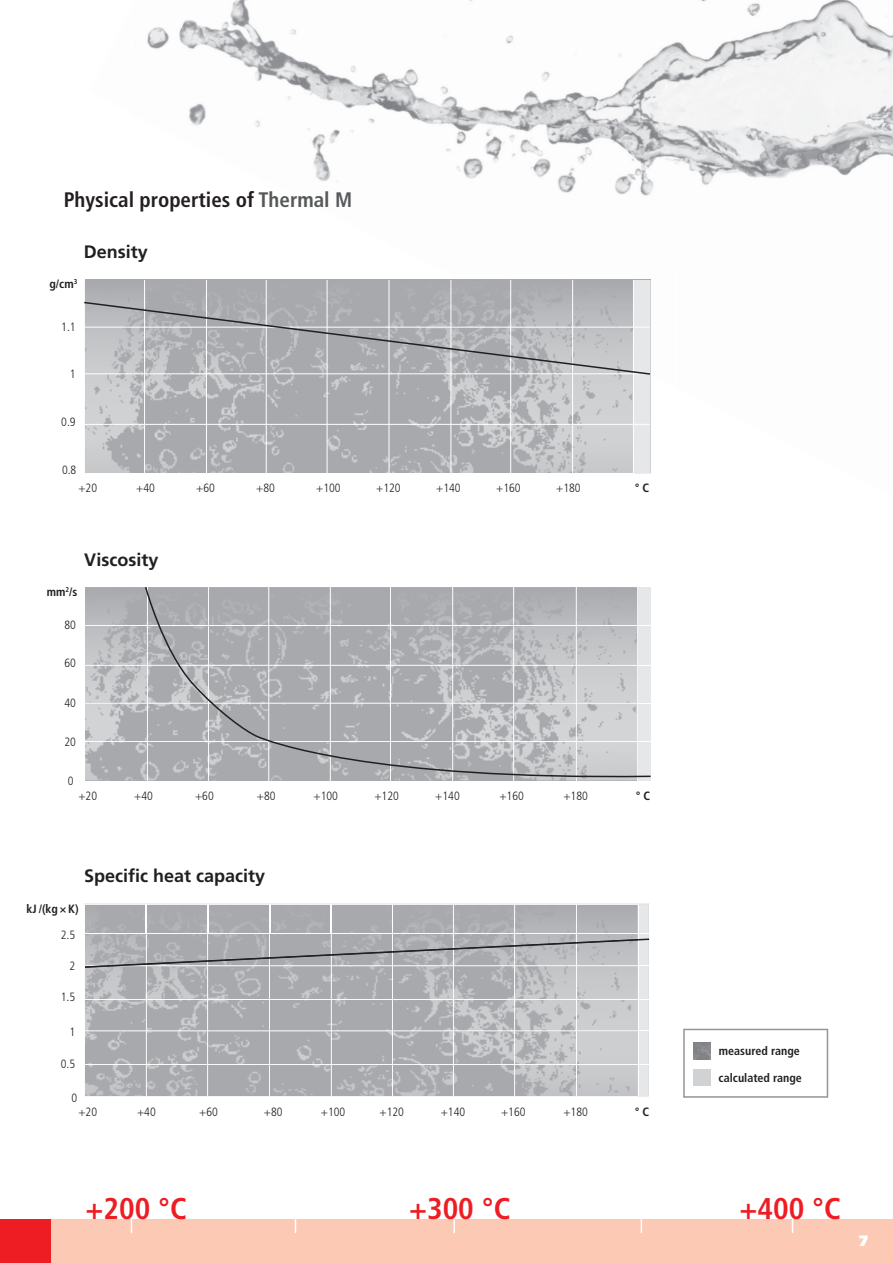
<style>
.page{position:relative;width:893px;height:1263px;background:#fff}
.page>*{position:absolute;margin:0;border:0;box-sizing:border-box;transform-origin:0 0}
.t1{font:700 condensed 30px "Frutiger LT Std";color:#ee1d23}
.t2{font:700 condensed 21px "Frutiger LT Std";color:#231f20}
.t3{font:700 18px "Frutiger LT Std";color:#231f20}
.t4{font:900 15px "Frutiger LT Std";color:#fff}
.t5{font:300 condensed 12px "Frutiger LT Std";color:#231f20}
.t6{font:700 condensed 12px "Frutiger LT Std";color:#231f20}
.s1{color:#57585a}
</style>
<div class="page">
<div style="left:0;top:1219px;width:893px;height:44px;background:#fcc9b4"></div>
<svg style="left:295px;top:1219px;width:1px;height:14px"></svg>
<svg style="left:131px;top:1219px;width:1px;height:14px"></svg>
<svg style="left:641px;top:1219px;width:1px;height:14px"></svg>
<svg style="left:453px;top:1219px;width:2px;height:14px"></svg>
<svg style="left:792px;top:1219px;width:1px;height:14px"></svg>
<img style="left:738px;top:0;width:155px;height:59px">
<img style="left:618px;top:0;width:120px;height:195px">
<img style="left:564px;top:91px;width:54px;height:102px">
<img style="left:444px;top:0;width:120px;height:193px">
<img style="left:638px;top:59px;width:255px;height:137px">
<img style="left:314px;top:66px;width:130px;height:116px">
<img style="left:189px;top:0;width:136px;height:165px">
<img style="left:147px;top:0;width:49px;height:117px">
<div style="left:0;top:1219px;width:51px;height:44px;background:#ee1d23"></div>
<svg style="left:84px;top:279px;width:567px;height:818px"></svg>
<svg style="left:683px;top:1029px;width:145px;height:69px"></svg>
<div style="left:693px;top:1070px;width:17px;height:16px;background:#d1d2d4"></div>
<img style="left:693px;top:1043px;width:17px;height:16px">
<h2 class="t2" style="left:64px;top:191px;width:290px">Physical properties of <span class="s1">Thermal M</span></h2>
<h3 class="t3" style="left:84px;top:241px;width:66px">Density</h3>
<p class="t6" style="left:49px;top:279px;width:29px">g/cm<sup>3</sup></p>
<p class="t5" style="left:61px;top:322px;width:16px">1.1</p>
<p class="t5" style="left:70px;top:369px;width:7px">1</p>
<p class="t5" style="left:61px;top:416px;width:16px">0.9</p>
<p class="t5" style="left:62px;top:465px;width:16px">0.8</p>
<p class="t5" style="left:78px;top:482px;width:20px">+20</p>
<p class="t5" style="left:136px;top:482px;width:20px">+40</p>
<p class="t5" style="left:196px;top:482px;width:20px">+60</p>
<p class="t5" style="left:256px;top:482px;width:20px">+80</p>
<p class="t5" style="left:316px;top:482px;width:26px">+100</p>
<p class="t5" style="left:376px;top:482px;width:26px">+120</p>
<p class="t5" style="left:436px;top:482px;width:26px">+140</p>
<p class="t5" style="left:496px;top:482px;width:26px">+160</p>
<p class="t5" style="left:556px;top:482px;width:26px">+180</p>
<p class="t6" style="left:635px;top:482px;width:16px">° C</p>
<h3 class="t3" style="left:84px;top:549px;width:76px">Viscosity</h3>
<p class="t6" style="left:47px;top:586px;width:32px">mm<sup>2</sup>/s</p>
<p class="t5" style="left:65px;top:619px;width:13px">80</p>
<p class="t5" style="left:65px;top:658px;width:13px">60</p>
<p class="t5" style="left:65px;top:697px;width:13px">40</p>
<p class="t5" style="left:65px;top:736px;width:13px">20</p>
<p class="t5" style="left:68px;top:775px;width:7px">0</p>
<p class="t5" style="left:78px;top:791px;width:20px">+20</p>
<p class="t5" style="left:134px;top:791px;width:20px">+40</p>
<p class="t5" style="left:195px;top:791px;width:20px">+60</p>
<p class="t5" style="left:257px;top:791px;width:20px">+80</p>
<p class="t5" style="left:314px;top:791px;width:26px">+100</p>
<p class="t5" style="left:374px;top:791px;width:26px">+120</p>
<p class="t5" style="left:435px;top:791px;width:26px">+140</p>
<p class="t5" style="left:499px;top:791px;width:26px">+160</p>
<p class="t5" style="left:563px;top:791px;width:26px">+180</p>
<p class="t6" style="left:636px;top:791px;width:16px">° C</p>
<h3 class="t3" style="left:84px;top:865px;width:183px">Specific heat capacity</h3>
<p class="t6" style="left:27px;top:904px;width:54px">kJ /(kg×K)</p>
<p class="t5" style="left:61px;top:929px;width:16px">2.5</p>
<p class="t5" style="left:69px;top:961px;width:7px">2</p>
<p class="t5" style="left:61px;top:992px;width:16px">1.5</p>
<p class="t5" style="left:69px;top:1027px;width:7px">1</p>
<p class="t5" style="left:61px;top:1059px;width:16px">0.5</p>
<p class="t5" style="left:72px;top:1093px;width:7px">0</p>
<p class="t5" style="left:78px;top:1107px;width:20px">+20</p>
<p class="t5" style="left:137px;top:1107px;width:20px">+40</p>
<p class="t5" style="left:199px;top:1107px;width:20px">+60</p>
<p class="t5" style="left:264px;top:1107px;width:20px">+80</p>
<p class="t5" style="left:321px;top:1107px;width:26px">+100</p>
<p class="t5" style="left:379px;top:1107px;width:26px">+120</p>
<p class="t5" style="left:441px;top:1107px;width:26px">+140</p>
<p class="t5" style="left:501px;top:1107px;width:26px">+160</p>
<p class="t5" style="left:563px;top:1107px;width:26px">+180</p>
<p class="t6" style="left:635px;top:1107px;width:16px">° C</p>
<p class="t6" style="left:719px;top:1046px;width:82px">measured range</p>
<p class="t6" style="left:719px;top:1073px;width:85px">calculated range</p>
<h1 class="t1" style="left:85px;top:1196px;width:103px">+200 °C</h1>
<h1 class="t1" style="left:409px;top:1196px;width:103px">+300 °C</h1>
<h1 class="t1" style="left:739px;top:1196px;width:103px">+400 °C</h1>
<p class="t4" style="left:859px;top:1232px;width:10px">7</p>
</div>
